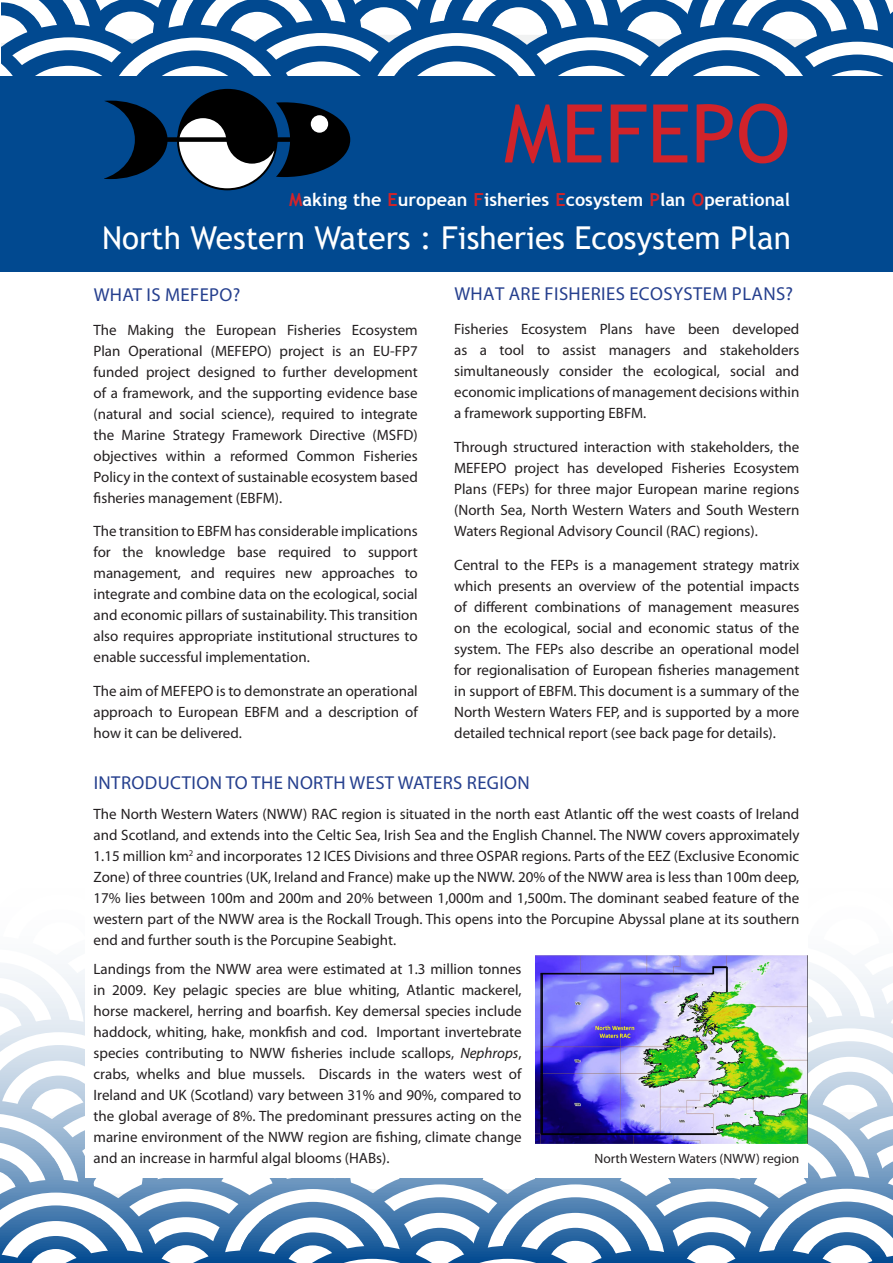
<style>
.page{position:relative;width:893px;height:1263px;background:#fff}
.page>*{position:absolute;margin:0;border:0;box-sizing:border-box;transform-origin:0 0}
.t1{font:81px "Trebuchet MS";color:#d1232a}
.t2{font:31.5px "Trebuchet MS";color:#fff}
.SUBHEAD{font:18.75px "Myriad Pro";letter-spacing:.02em;color:#253f8e}
.t3{font:700 18px "Trebuchet MS";color:#fff}
.SUBHEAD-2{font:15px/21px "Myriad Pro";color:#231f20;text-align:justify}
.t4{font:13.5px "Myriad Pro";color:#231f20}
.s1{color:#d1232a}
.s2{font-style:italic}
</style>
<div class="page">
<svg style="left:0;top:969px;width:893px;height:294px"></svg>
<div style="left:0;top:77px;width:893px;height:195px;background:#014990"></div>
<svg style="left:1px;top:0;width:892px;height:191px"></svg>
<div style="left:311px;top:115px;width:17px;height:18px;background:#fff;border-radius:50%"></div>
<div style="left:85px;top:766px;width:723px;height:412px;background:#fff"></div>
<img style="left:536px;top:956px;width:272px;height:187px">
<p class="t1" style="left:504px;top:86px;width:288px">MEFEPO</p>
<p class="t3" style="left:289px;top:188px;width:502px"><span class="s1">M</span>aking the <span class="s1">E</span>uropean <span class="s1">F</span>isheries <span class="s1">E</span>cosystem <span class="s1">P</span>lan <span class="s1">O</span>perational</p>
<p class="t2" style="left:102px;top:219px;width:690px">North Western Waters : Fisheries Ecosystem Plan</p>
<p class="SUBHEAD" style="left:94px;top:283px;width:148px">WHAT IS MEFEPO?</p>
<p class="SUBHEAD-2" style="left:94px;top:319px;width:326px">The Making the European Fisheries Ecosystem Plan Operational (MEFEPO) project is an EU-FP7 funded project designed to further development of a framework, and the supporting evidence base (natural and social science), required to integrate the Marine Strategy Framework Directive (MSFD) objectives within a reformed Common Fisheries Policy in the context of sustainable ecosystem based fisheries management (EBFM).</p>
<p class="SUBHEAD-2" style="left:94px;top:521px;width:326px">The transition to EBFM has considerable implications for the knowledge base required to support management, and requires new approaches to integrate and combine data on the ecological, social and economic pillars of sustainability. This transition also requires appropriate institutional structures to enable successful implementation.</p>
<p class="SUBHEAD-2" style="left:94px;top:680px;width:326px">The aim of MEFEPO is to demonstrate an operational approach to European EBFM and a description of how it can be delivered.</p>
<p class="SUBHEAD" style="left:454px;top:282px;width:340px">WHAT ARE FISHERIES ECOSYSTEM PLANS?</p>
<p class="SUBHEAD-2" style="left:454px;top:318px;width:347px">Fisheries Ecosystem Plans have been developed as a tool to assist managers and stakeholders simultaneously consider the ecological, social and economic implications of management decisions within a framework supporting EBFM.</p>
<p class="SUBHEAD-2" style="left:454px;top:436px;width:347px">Through structured interaction with stakeholders, the MEFEPO project has developed Fisheries Ecosystem Plans (FEPs) for three major European marine regions (North Sea, North Western Waters and South Western Waters Regional Advisory Council (RAC) regions).</p>
<p class="SUBHEAD-2" style="left:454px;top:554px;width:347px">Central to the FEPs is a management strategy matrix which presents an overview of the potential impacts of different combinations of management measures on the ecological, social and economic status of the system. The FEPs also describe an operational model for regionalisation of European fisheries management in support of EBFM. This document is a summary of the North Western Waters FEP, and is supported by a more detailed technical report (see back page for details).</p>
<p class="SUBHEAD" style="left:94px;top:771px;width:438px">INTRODUCTION TO THE NORTH WEST WATERS REGION</p>
<p class="SUBHEAD-2" style="left:94px;top:803px;width:707px">The North Western Waters (NWW) RAC region is situated in the north east Atlantic off the west coasts of Ireland and Scotland, and extends into the Celtic Sea, Irish Sea and the English Channel. The NWW covers approximately 1.15 million km<sup>2</sup> and incorporates 12 ICES Divisions and three OSPAR regions. Parts of the EEZ (Exclusive Economic Zone) of three countries (UK, Ireland and France) make up the NWW. 20% of the NWW area is less than 100m deep, 17% lies between 100m and 200m and 20% between 1,000m and 1,500m. The dominant seabed feature of the western part of the NWW area is the Rockall Trough. This opens into the Porcupine Abyssal plane at its southern end and further south is the Porcupine Seabight.</p>
<p class="SUBHEAD-2" style="left:94px;top:958px;width:430px">Landings from the NWW area were estimated at 1.3 million tonnes in 2009. Key pelagic species are blue whiting, Atlantic mackerel, horse mackerel, herring and boarfish. Key demersal species include haddock, whiting, hake, monkfish and cod. Important invertebrate species contributing to NWW fisheries include scallops, <span class="s2">Nephrops</span>, crabs, whelks and blue mussels. Discards in the waters west of Ireland and UK (Scotland) vary between 31% and 90%, compared to the global average of 8%. The predominant pressures acting on the marine environment of the NWW region are fishing, climate change and an increase in harmful algal blooms (HABs).</p>
<p class="t4" style="left:594px;top:1150px;width:206px">North Western Waters (NWW) region</p>
</div>
